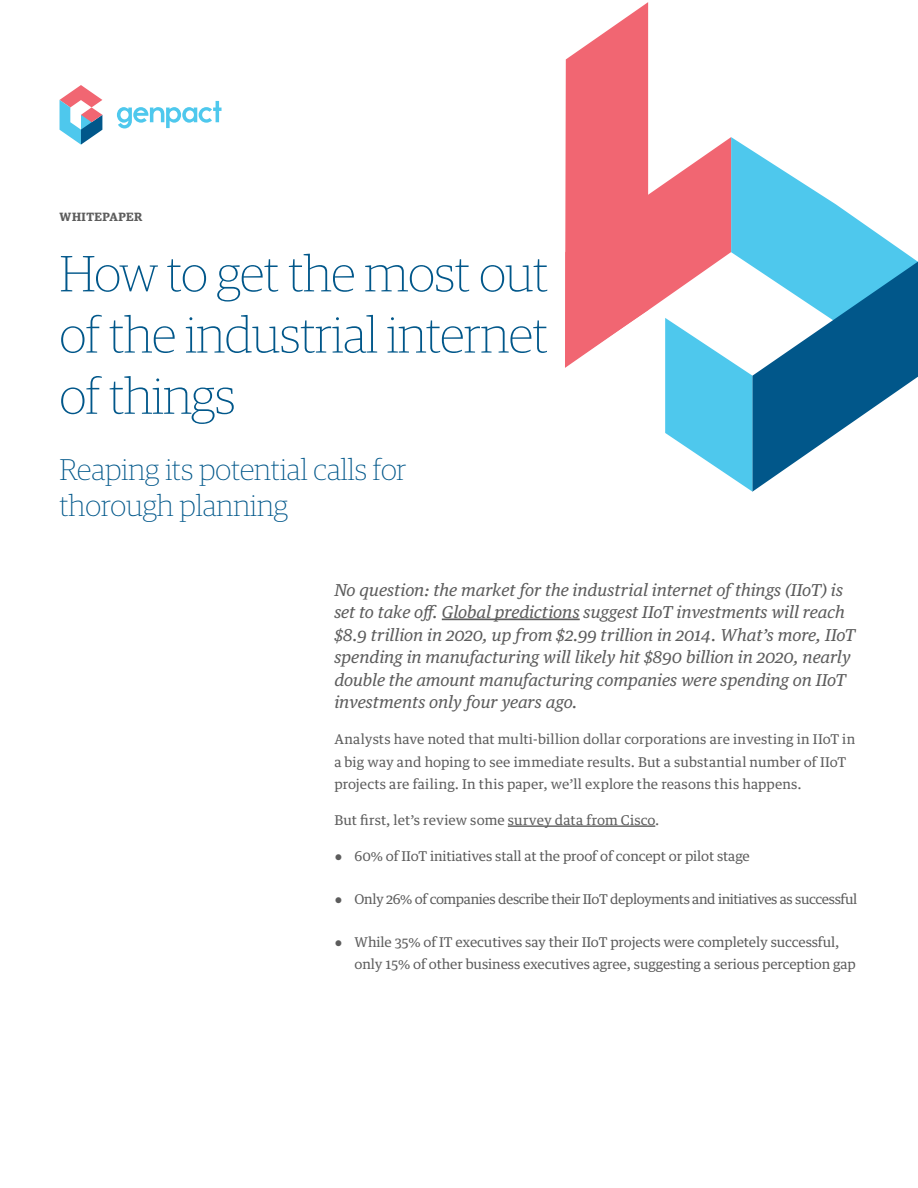
<style>
.page{position:relative;width:918px;height:1188px;background:#fff}
.page>*{position:absolute;margin:0;border:0;box-sizing:border-box;transform-origin:0 0}
.t1{font:100 51px/61.2px "Guardian Egyp";letter-spacing:-.01em;color:#01578a;text-align:justify}
.t2{font:100 30px/36px "Guardian Egyp";color:#01578a}
.t3{font:italic 16.5px/22.5px "Guardian Text Egyp";letter-spacing:-.005em;color:#5c5c5c}
.t4{font:13.5px/22.5px "Guardian Text Egyp";letter-spacing:-.01em;color:#5c5c5c}
.t5{font:13.5px/22.5px "Guardian Text Egyp";letter-spacing:.01em;color:#5c5c5c}
.t6{font:13.5px "Guardian Text Egyp";letter-spacing:-.03em;color:#5c5c5c}
.t7{font:600 12px "Guardian Egyp";letter-spacing:.04em;color:#5c5c5c}
.s1{font-family:"Georgia"}
</style>
<div class="page">
<hr style="left:442px;top:619px;width:138px;height:1px;background:#5c5c5c">
<hr style="left:508px;top:825px;width:147px;height:2px;background:#5c5c5c">
<svg style="left:60px;top:85px;width:42px;height:60px"></svg>
<svg style="left:117px;top:101px;width:105px;height:27px"></svg>
<svg style="left:565px;top:2px;width:353px;height:490px"></svg>
<p class="t7" style="left:60px;top:208px;width:84px">WHITEPAPER</p>
<h1 class="t1" style="left:60px;top:241px;width:490px">How to get the most out of the industrial internet of things</h1>
<h2 class="t2" style="left:60px;top:450px;width:349px">Reaping its potential calls for thorough planning</h2>
<p class="t3" style="left:334px;top:577px;width:523px">No question: the market for the industrial internet of things (IIoT) is set to take off. Global predictions suggest IIoT investments will reach $8.9 trillion in 2020, up from $2.99 trillion in 2014. What’s more, IIoT spending in manufacturing will likely hit $890 billion in 2020, nearly double the amount manufacturing companies were spending on IIoT investments only four years ago.</p>
<p class="t5" style="left:334px;top:727px;width:522px">Analysts have noted that multi-billion dollar corporations are investing in IIoT in a big way and hoping to see immediate results. But a substantial number of IIoT projects are failing. In this paper, we’ll explore the reasons this happens.</p>
<p class="t4" style="left:334px;top:808px;width:327px">But first, let’s review some survey data from Cisco.</p>
<p class="t4" style="left:334px;top:844px;width:417px"><span class="s1">●</span> 60% of IIoT initiatives stall at the proof of concept or pilot stage</p>
<p class="t6" style="left:334px;top:888px;width:525px"><span class="s1">●</span> Only 26% of companies describe their IIoT deployments and initiatives as successful</p>
<p class="t4" style="left:355px;top:929px;width:503px;text-indent:-20px"><span class="s1">●</span> While 35% of IT executives say their IIoT projects were completely successful, only 15% of other business executives agree, suggesting a serious perception gap</p>
</div>
